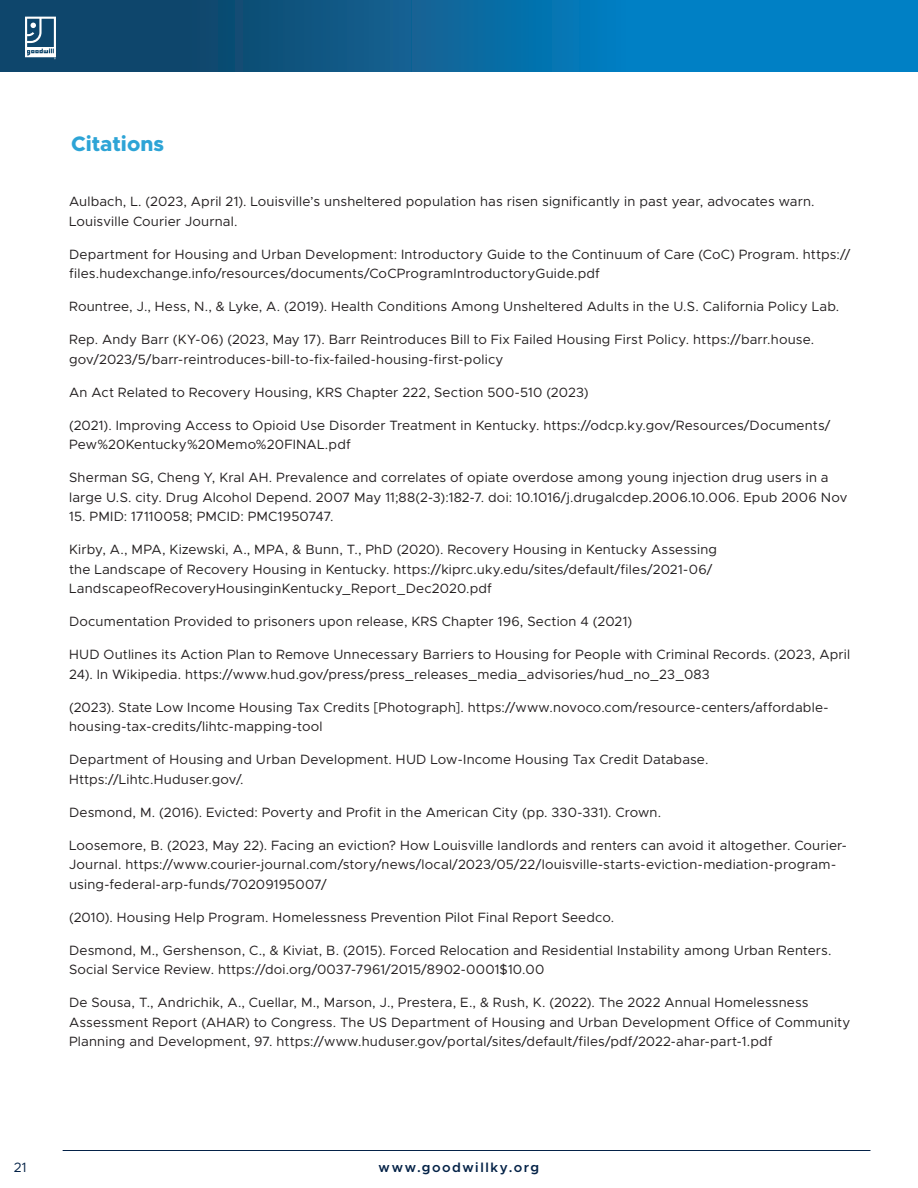
<style>
.page{position:relative;width:918px;height:1188px;background:#fff}
.page>*{position:absolute;margin:0;border:0;box-sizing:border-box;transform-origin:0 0}
.t1{font:800 21px "Metropolis";color:#2da4d6}
.t2{font:13.5px/19.5px "Metropolis";letter-spacing:.015em;color:#231f20}
.t3{font:600 13.5px "Metropolis";letter-spacing:.115em;color:#042247}
.t4{font:13.5px "Metropolis";color:#042247}
</style>
<div class="page">
<svg style="left:0;top:0;width:918px;height:71px;background:#08669c"></svg>
<svg style="left:25px;top:17px;width:31px;height:42px"></svg>
<hr style="left:63px;top:1150px;width:807px;height:1px;background:#042247">
<p class="t1" style="left:71px;top:130px;width:94px">Citations</p>
<p class="t2" style="left:69px;top:192px;width:747px">Aulbach, L. (2023, April 21). Louisville’s unsheltered population has risen significantly in past year, advocates warn.<br>Louisville Courier Journal.</p>
<p class="t2" style="left:69px;top:244px;width:783px">Department for Housing and Urban Development: Introductory Guide to the Continuum of Care (CoC) Program. https:// files.hudexchange.info/resources/documents/CoCProgramIntroductoryGuide.pdf</p>
<p class="t2" style="left:69px;top:297px;width:772px">Rountree, J., Hess, N., &amp; Lyke, A. (2019). Health Conditions Among Unsheltered Adults in the U.S. California Policy Lab.</p>
<p class="t2" style="left:69px;top:330px;width:747px">Rep. Andy Barr (KY-06) (2023, May 17). Barr Reintroduces Bill to Fix Failed Housing First Policy. https://barr.house. gov/2023/5/barr-reintroduces-bill-to-fix-failed-housing-first-policy</p>
<p class="t2" style="left:69px;top:382px;width:521px">An Act Related to Recovery Housing, KRS Chapter 222, Section 500-510 (2023)</p>
<p class="t2" style="left:69px;top:415px;width:763px">(2021). Improving Access to Opioid Use Disorder Treatment in Kentucky. https://odcp.ky.gov/Resources/Documents/<br>Pew%20Kentucky%20Memo%20FINAL.pdf</p>
<p class="t2" style="left:69px;top:468px;width:780px">Sherman SG, Cheng Y, Kral AH. Prevalence and correlates of opiate overdose among young injection drug users in a large U.S. city. Drug Alcohol Depend. 2007 May 11;88(2-3):182-7. doi: 10.1016/j.drugalcdep.2006.10.006. Epub 2006 Nov</p>
<p class="t2" style="left:69px;top:507px;width:266px">15. PMID: 17110058; PMCID: PMC1950747.</p>
<p class="t2" style="left:69px;top:540px;width:649px">Kirby, A., MPA, Kizewski, A., MPA, &amp; Bunn, T., PhD (2020). Recovery Housing in Kentucky Assessing the Landscape of Recovery Housing in Kentucky. https://kiprc.uky.edu/sites/default/files/2021-06/<br>LandscapeofRecoveryHousinginKentucky_Report_Dec2020.pdf</p>
<p class="t2" style="left:69px;top:612px;width:565px">Documentation Provided to prisoners upon release, KRS Chapter 196, Section 4 (2021)</p>
<p class="t2" style="left:69px;top:645px;width:783px">HUD Outlines its Action Plan to Remove Unnecessary Barriers to Housing for People with Criminal Records. (2023, April<br>24). In Wikipedia. https://www.hud.gov/press/press_releases_media_advisories/hud_no_23_083</p>
<p class="t2" style="left:69px;top:697px;width:761px">(2023). State Low Income Housing Tax Credits [Photograph]. https://www.novoco.com/resource-centers/affordable&shy;housing-tax-credits/lihtc-mapping-tool</p>
<p class="t2" style="left:69px;top:750px;width:641px">Department of Housing and Urban Development. HUD Low-Income Housing Tax Credit Database.<br>Https://Lihtc.Huduser.gov/.</p>
<p class="t2" style="left:69px;top:802px;width:594px">Desmond, M. (2016). Evicted: Poverty and Profit in the American City (pp. 330-331). Crown.</p>
<p class="t2" style="left:69px;top:835px;width:779px">Loosemore, B. (2023, May 22). Facing an eviction? How Louisville landlords and renters can avoid it altogether. Courier-<br>Journal. https://www.courier-journal.com/story/news/local/2023/05/22/louisville-starts-eviction-mediation-program&shy;using-federal-arp-funds/70209195007/</p>
<p class="t2" style="left:69px;top:907px;width:547px">(2010). Housing Help Program. Homelessness Prevention Pilot Final Report Seedco.</p>
<p class="t2" style="left:69px;top:940px;width:764px">Desmond, M., Gershenson, C., &amp; Kiviat, B. (2015). Forced Relocation and Residential Instability among Urban Renters.<br>Social Service Review. https://doi.org/0037-7961/2015/8902-0001$10.00</p>
<p class="t2" style="left:69px;top:993px;width:783px">De Sousa, T., Andrichik, A., Cuellar, M., Marson, J., Prestera, E., &amp; Rush, K. (2022). The 2022 Annual Homelessness<br>Assessment Report (AHAR) to Congress. The US Department of Housing and Urban Development Office of Community<br>Planning and Development, 97. https://www.huduser.gov/portal/sites/default/files/pdf/2022-ahar-part-1.pdf</p>
<p class="t4" style="left:14px;top:1159px;width:14px">21</p>
<p class="t3" style="left:379px;top:1159px;width:162px">www.goodwillky.org</p>
</div>
